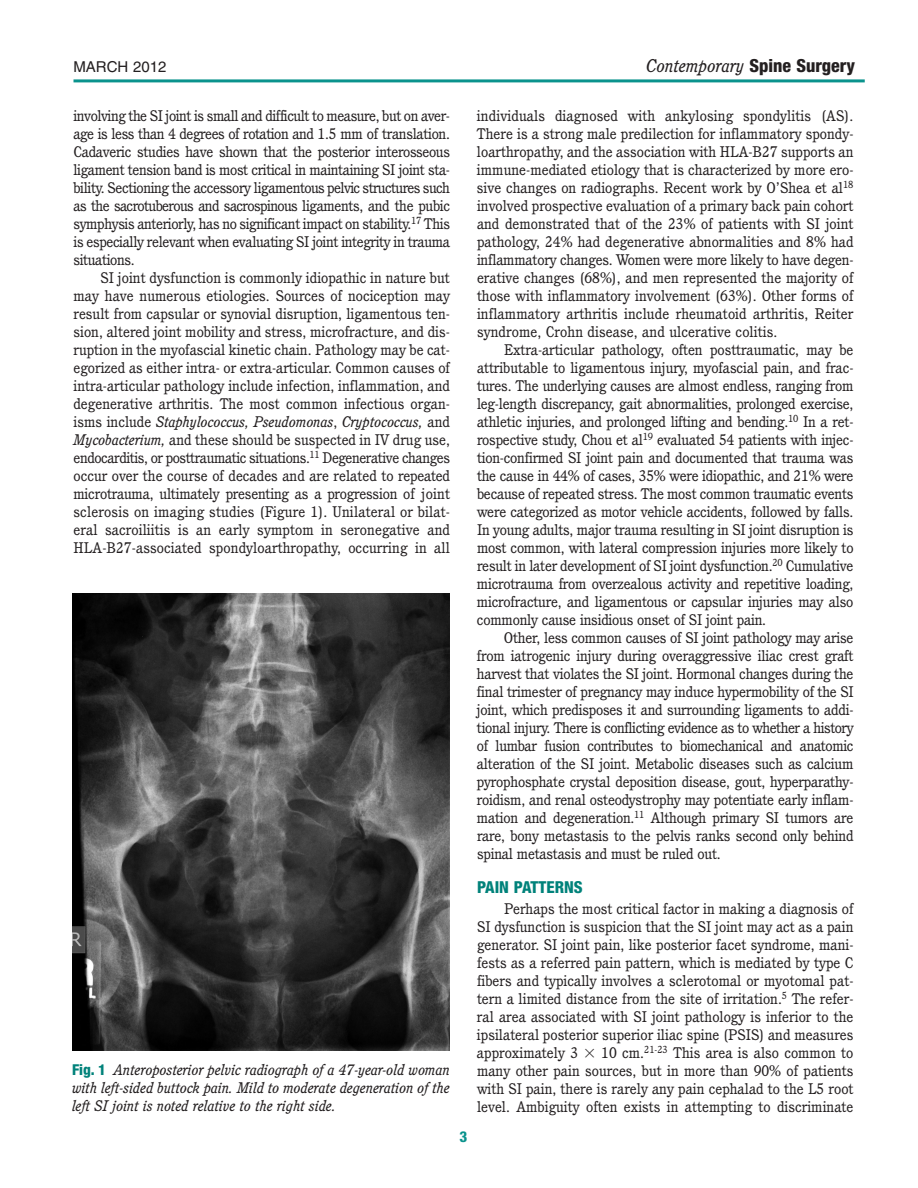
<style>
.page{position:relative;width:918px;height:1188px;background:#fff}
.page>*{position:absolute;margin:0;border:0;box-sizing:border-box;transform-origin:0 0}
.t1{font:italic 18px "Cushing";color:#231f20}
.t2{font:800 condensed 16.5px "Helvetica Neue";color:#00827a}
.t3{font:15px/18px "Cushing";letter-spacing:-.01em;color:#231f20;text-align:justify}
.t4{font:italic 15px/18px "Cushing";color:#231f20;text-align:justify}
.t5{font:15px "Helvetica";color:#231f20}
.t6{font:800 condensed 15px "Helvetica Neue";color:#0a938d}
.s1{font-family:"Helvetica Neue";font-weight:800;font-style:normal;font-stretch:condensed}
.s2{font-style:italic}
.s3{font-family:"Mathematical Pi One"}
.s4{font-family:"Helvetica Neue";font-weight:800;font-style:normal;font-stretch:condensed;color:#00827a}
</style>
<div class="page">
<hr style="left:74px;top:79px;width:791px;height:3px;background:#0a938d">
<img style="left:72px;top:594px;width:378px;height:456px">
<p class="t5" style="left:73px;top:61px;width:94px">MARCH 2012</p>
<p class="t1" style="left:646px;top:58px;width:211px">Contemporary <span class="s1">Spine Surgery</span></p>
<p class="t3" style="left:73px;top:108px;width:378px">involving the SI joint is small and difficult to measure, but on aver&shy;age is less than 4 degrees of rotation and 1.5 mm of translation.<br>Cadaveric studies have shown that the posterior interosseous ligament tension band is most critical in maintaining SI joint sta&shy;bility. Sectioning the accessory ligamentous pelvic structures such as the sacrotuberous and sacrospinous ligaments, and the pubic symphysis anteriorly, has no significant impact on stability.<sup>17</sup> This is especially relevant when evaluating SI joint integrity in trauma situations.</p>
<p class="t3" style="left:73px;top:270px;width:378px;text-indent:27px">SI joint dysfunction is commonly idiopathic in nature but may have numerous etiologies. Sources of nociception may result from capsular or synovial disruption, ligamentous ten&shy;sion, altered joint mobility and stress, microfracture, and dis&shy;ruption in the myofascial kinetic chain. Pathology may be cat&shy;egorized as either intra- or extra-articular. Common causes of intra-articular pathology include infection, inflammation, and degenerative arthritis. The most common infectious organ&shy;isms include <span class="s2">Staphylococcus, Pseudomonas</span>, <span class="s2">Cryptococcus,</span> and <span class="s2">Mycobacterium,</span> and these should be suspected in IV drug use, endocarditis, or posttraumatic situations.<sup>11</sup> Degenerative changes occur over the course of decades and are related to repeated microtrauma, ultimately presenting as a progression of joint sclerosis on imaging studies (Figure 1). Unilateral or bilat&shy;eral sacroiliitis is an early symptom in seronegative and HLA-B27-associated spondyloarthropathy, occurring in all</p>
<p class="t3" style="left:477px;top:108px;width:378px">individuals diagnosed with ankylosing spondylitis (AS).<br>There is a strong male predilection for inflammatory spondy&shy;loarthropathy, and the association with HLA-B27 supports an immune-mediated etiology that is characterized by more ero&shy;sive changes on radiographs. Recent work by O’Shea et al<sup>18 </sup>involved prospective evaluation of a primary back pain cohort and demonstrated that of the 23% of patients with SI joint pathology, 24% had degenerative abnormalities and 8% had inflammatory changes. Women were more likely to have degen&shy;erative changes (68%), and men represented the majority of those with inflammatory involvement (63%). Other forms of inflammatory arthritis include rheumatoid arthritis, Reiter syndrome, Crohn disease, and ulcerative colitis.</p>
<p class="t3" style="left:477px;top:342px;width:378px;text-indent:27px">Extra-articular pathology, often posttraumatic, may be attributable to ligamentous injury, myofascial pain, and frac&shy;tures. The underlying causes are almost endless, ranging from leg-length discrepancy, gait abnormalities, prolonged exercise, athletic injuries, and prolonged lifting and bending.<sup>10</sup> In a ret&shy;rospective study, Chou et al<sup>19</sup> evaluated 54 patients with injec&shy;tion-confirmed SI joint pain and documented that trauma was the cause in 44% of cases, 35% were idiopathic, and 21% were because of repeated stress. The most common traumatic events were categorized as motor vehicle accidents, followed by falls.<br>In young adults, major trauma resulting in SI joint disruption is most common, with lateral compression injuries more likely to result in later development of SI joint dysfunction.<sup>20</sup> Cumulative microtrauma from overzealous activity and repetitive loading, microfracture, and ligamentous or capsular injuries may also commonly cause insidious onset of SI joint pain.</p>
<p class="t3" style="left:477px;top:630px;width:378px;text-indent:27px">Other, less common causes of SI joint pathology may arise from iatrogenic injury during overaggressive iliac crest graft harvest that violates the SI joint. Hormonal changes during the final trimester of pregnancy may induce hypermobility of the SI joint, which predisposes it and surrounding ligaments to addi&shy;tional injury. There is conflicting evidence as to whether a history of lumbar fusion contributes to biomechanical and anatomic alteration of the SI joint. Metabolic diseases such as calcium pyrophosphate crystal deposition disease, gout, hyperparathy&shy;roidism, and renal osteodystrophy may potentiate early inflam&shy;mation and degeneration.<sup>11</sup> Although primary SI tumors are rare, bony metastasis to the pelvis ranks second only behind spinal metastasis and must be ruled out.</p>
<p class="t2" style="left:477px;top:881px;width:107px">PAIN PATTERNS</p>
<p class="t3" style="left:477px;top:901px;width:378px;text-indent:27px">Perhaps the most critical factor in making a diagnosis of SI dysfunction is suspicion that the SI joint may act as a pain generator. SI joint pain, like posterior facet syndrome, mani&shy;fests as a referred pain pattern, which is mediated by type C fibers and typically involves a sclerotomal or myotomal pat&shy;tern a limited distance from the site of irritation.<sup>5</sup> The refer&shy;ral area associated with SI joint pathology is inferior to the ipsilateral posterior superior iliac spine (PSIS) and measures approximately 3 <span class="s3">-</span> 10 cm.<sup>21-23</sup> This area is also common to many other pain sources, but in more than 90% of patients with SI pain, there is rarely any pain cephalad to the L5 root level. Ambiguity often exists in attempting to discriminate</p>
<p class="t4" style="left:72px;top:1062px;width:380px"><span class="s4">Fig. 1</span> Anteroposterior pelvic radiograph of a 47-year-old woman with left-sided buttock pain. Mild to moderate degeneration of the left SI joint is noted relative to the right side.</p>
<p class="t6" style="left:460px;top:1131px;width:9px">3</p>
</div>
